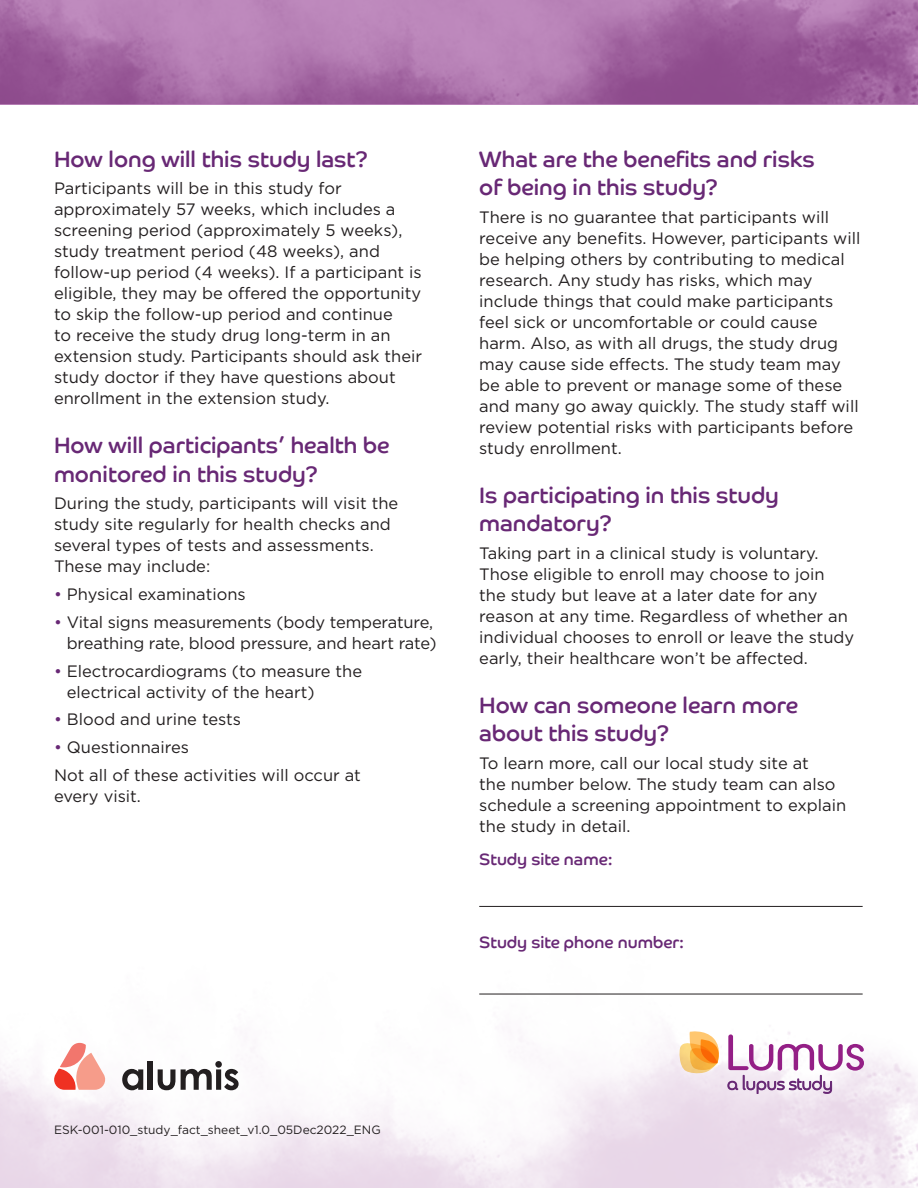
<style>
.page{position:relative;width:918px;height:1188px;background:#fff}
.page>*{position:absolute;margin:0;border:0;box-sizing:border-box;transform-origin:0 0}
.t1{font:22.5px/28.5px "Co Headline";color:#682875}
.t2{font:16.5px/21px "Gotham";color:#231f20}
.t3{font:16.5px "Co Headline";color:#682875}
.t4{font:12px "Gotham";color:#231f20}
.s1{color:#682875}
</style>
<div class="page">
<img style="left:0;top:905px;width:918px;height:283px">
<hr style="left:479px;top:906px;width:384px;height:1px;background:#231f20">
<hr style="left:479px;top:994px;width:384px;height:1px;background:#231f20">
<svg style="left:54px;top:1043px;width:54px;height:47px"></svg>
<svg style="left:122px;top:1069px;width:21px;height:21px"></svg>
<div style="left:148px;top:1062px;width:5px;height:28px;background:#231f20"></div>
<svg style="left:158px;top:1069px;width:17px;height:21px"></svg>
<svg style="left:181px;top:1061px;width:58px;height:29px"></svg>
<svg style="left:680px;top:1031px;width:184px;height:63px"></svg>
<img style="left:0;top:0;width:918px;height:104px">
<h1 class="t1" style="left:54px;top:145px;width:315px">How long will this study last?</h1>
<p class="t2" style="left:54px;top:178px;width:370px">Participants will be in this study for approximately 57 weeks, which includes a screening period (approximately 5 weeks), study treatment period (48 weeks), and follow-up period (4 weeks). If a participant is eligible, they may be offered the opportunity to skip the follow-up period and continue<br>to receive the study drug long-term in an extension study. Participants should ask their study doctor if they have questions about enrollment in the extension study.</p>
<h1 class="t1" style="left:54px;top:431px;width:337px">How will participants’ health be monitored in this study?</h1>
<p class="t2" style="left:54px;top:493px;width:346px">During the study, participants will visit the study site regularly for health checks and several types of tests and assessments.<br>These may include:</p>
<p class="t2" style="left:54px;top:584px;width:193px"><span class="s1">•</span> Physical examinations</p>
<p class="t2" style="left:54px;top:611px;width:384px;text-align:right"><span class="s1">•</span> Vital signs measurements (body temperature, breathing rate, blood pressure, and heart rate)</p>
<p class="t2" style="left:67px;top:660px;width:297px;text-indent:-13px"><span class="s1">•</span> Electrocardiograms (to measure the electrical activity of the heart)</p>
<p class="t2" style="left:54px;top:709px;width:189px"><span class="s1">•</span> Blood and urine tests</p>
<p class="t2" style="left:54px;top:733px;width:308px;line-height:27.8px"><span class="s1">•</span> Questionnaires<br>Not all of these activities will occur at</p>
<p class="t2" style="left:54px;top:785px;width:88px">every visit.</p>
<h1 class="t1" style="left:479px;top:145px;width:337px">What are the benefits and risks of being in this study?</h1>
<p class="t2" style="left:479px;top:206px;width:383px">There is no guarantee that participants will receive any benefits. However, participants will be helping others by contributing to medical research. Any study has risks, which may include things that could make participants feel sick or uncomfortable or could cause harm. Also, as with all drugs, the study drug may cause side effects. The study team may be able to prevent or manage some of these and many go away quickly. The study staff will review potential risks with participants before study enrollment.</p>
<h1 class="t1" style="left:479px;top:481px;width:301px">Is participating in this study mandatory?</h1>
<p class="t2" style="left:479px;top:542px;width:377px">Taking part in a clinical study is voluntary.<br>Those eligible to enroll may choose to join the study but leave at a later date for any reason at any time. Regardless of whether an individual chooses to enroll or leave the study early, their healthcare won’t be affected.</p>
<h1 class="t1" style="left:479px;top:691px;width:321px">How can someone learn more about this study?</h1>
<p class="t2" style="left:479px;top:752px;width:368px">To learn more, call our local study site at<br>the number below. The study team can also schedule a screening appointment to explain the study in detail.</p>
<p class="t3" style="left:479px;top:850px;width:135px">Study site name:</p>
<p class="t3" style="left:479px;top:933px;width:207px">Study site phone number:</p>
<p class="t4" style="left:54px;top:1122px;width:328px">ESK-001-010_study_fact_sheet_v1.0_05Dec2022_ENG</p>
</div>
